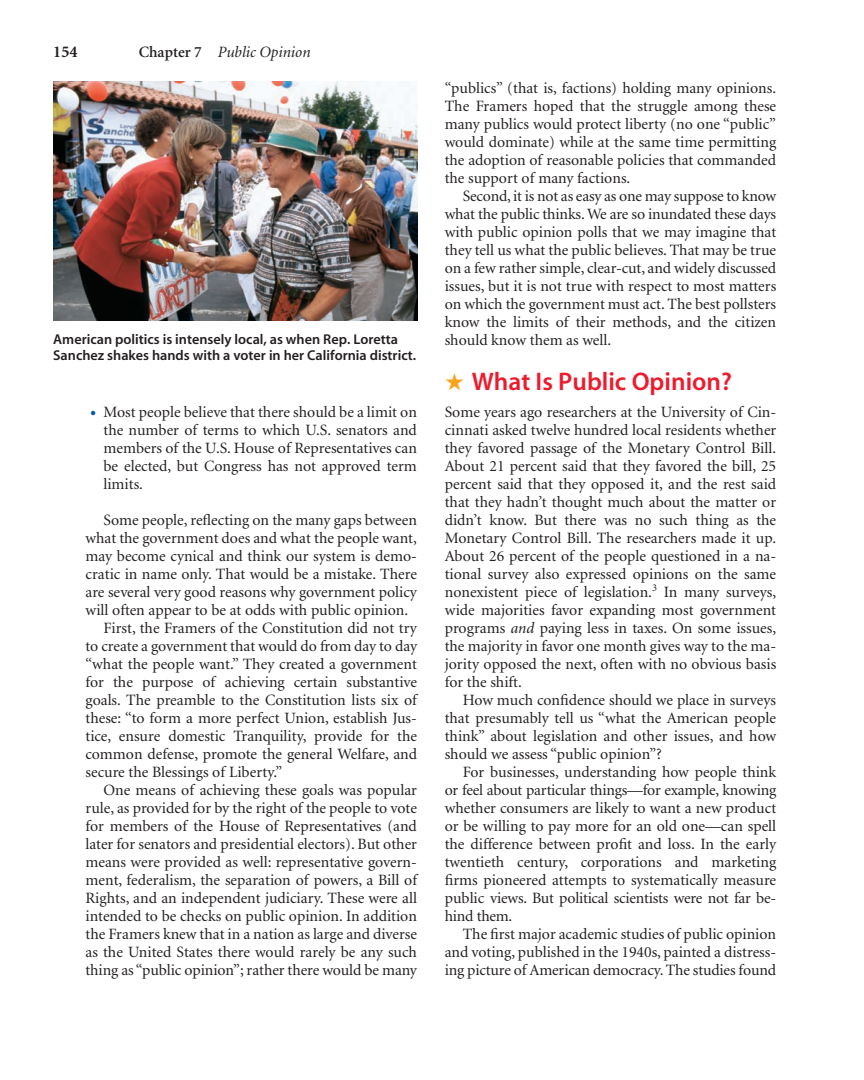
<style>
.page{position:relative;width:864px;height:1080px;background:#fff}
.page>*{position:absolute;margin:0;border:0;box-sizing:border-box;transform-origin:0 0}
.t1{font:25.5px "Myriad Sem";color:#ee1b2d}
.t2{font:700 16.5px "Minion";color:#231f20}
.t3{font:15.75px/18px "Minion";color:#231f20;text-align:justify}
.t4{font:italic 15.75px "Minion";color:#231f20}
.t5{font:14.25px/16.5px "Myriad Sem";color:#231f20}
.s1{font-weight:600;font-style:normal}
.s2{font-size:21px;color:#015aaa}
.s3{color:#f9a51b}
.s4{font-style:italic}
</style>
<div class="page">
<img style="left:53px;top:81px;width:365px;height:239px">
<p class="t2" style="left:53px;top:45px;width:26px">154</p>
<p class="t4" style="left:139px;top:46px;width:173px"><span class="s1">Chapter 7</span> Public Opinion</p>
<p class="t5" style="left:53px;top:332px;width:364px">American politics is intensely local, as when Rep. Loretta<br>Sanchez shakes hands with a voter in her California district.</p>
<p class="t3" style="left:104px;top:404px;width:315px;text-indent:-14px"><span class="s2">•</span> Most people believe that there should be a limit on the number of terms to which U.S. senators and members of the U.S. House of Representatives can be elected, but Congress has not approved term limits.</p>
<p class="t3" style="left:104px;top:512px;width:315px">Some people, reflecting on the many gaps between</p>
<p class="t3" style="left:85px;top:530px;width:333px">what the government does and what the people want,</p>
<p class="t3" style="left:85px;top:548px;width:333px">may become cynical and think our system is demo-</p>
<p class="t3" style="left:85px;top:566px;width:333px">cratic in name only. That would be a mistake. There</p>
<p class="t3" style="left:85px;top:584px;width:333px">are several very good reasons why government policy</p>
<p class="t3" style="left:85px;top:602px;width:324px">will often appear to be at odds with public opinion.</p>
<p class="t3" style="left:104px;top:620px;width:315px">First, the Framers of the Constitution did not try</p>
<p class="t3" style="left:85px;top:638px;width:333px">to create a government that would do from day to day</p>
<p class="t3" style="left:85px;top:656px;width:333px">“what the people want.” They created a government</p>
<p class="t3" style="left:85px;top:674px;width:333px">for the purpose of achieving certain substantive</p>
<p class="t3" style="left:85px;top:692px;width:333px">goals. The preamble to the Constitution lists six of</p>
<p class="t3" style="left:85px;top:710px;width:333px">these: “to form a more perfect Union, establish Jus-</p>
<p class="t3" style="left:85px;top:728px;width:333px">tice, ensure domestic Tranquility, provide for the</p>
<p class="t3" style="left:85px;top:746px;width:333px">common defense, promote the general Welfare, and</p>
<p class="t3" style="left:85px;top:764px;width:198px">secure the Blessings of Liberty.”</p>
<p class="t3" style="left:104px;top:782px;width:315px">One means of achieving these goals was popular</p>
<p class="t3" style="left:85px;top:800px;width:333px">rule, as provided for by the right of the people to vote</p>
<p class="t3" style="left:85px;top:818px;width:333px">for members of the House of Representatives (and</p>
<p class="t3" style="left:85px;top:836px;width:333px">later for senators and presidential electors). But other</p>
<p class="t3" style="left:85px;top:854px;width:333px">means were provided as well: representative govern-</p>
<p class="t3" style="left:85px;top:872px;width:333px">ment, federalism, the separation of powers, a Bill of</p>
<p class="t3" style="left:85px;top:890px;width:333px">Rights, and an independent judiciary. These were all</p>
<p class="t3" style="left:85px;top:908px;width:333px">intended to be checks on public opinion. In addition</p>
<p class="t3" style="left:85px;top:926px;width:333px">the Framers knew that in a nation as large and diverse</p>
<p class="t3" style="left:85px;top:944px;width:333px">as the United States there would rarely be any such</p>
<p class="t3" style="left:85px;top:962px;width:333px">thing as “public opinion”; rather there would be many</p>
<p class="t3" style="left:445px;top:80px;width:333px">“publics” (that is, factions) holding many opinions.</p>
<p class="t3" style="left:445px;top:98px;width:333px">The Framers hoped that the struggle among these</p>
<p class="t3" style="left:445px;top:116px;width:333px">many publics would protect liberty (no one “public”</p>
<p class="t3" style="left:445px;top:134px;width:333px">would dominate) while at the same time permitting</p>
<p class="t3" style="left:445px;top:152px;width:333px">the adoption of reasonable policies that commanded</p>
<p class="t3" style="left:445px;top:170px;width:187px">the support of many factions.</p>
<p class="t3" style="left:463px;top:188px;width:315px">Second, it is not as easy as one may suppose to know</p>
<p class="t3" style="left:445px;top:206px;width:333px">what the public thinks. We are so inundated these days</p>
<p class="t3" style="left:445px;top:224px;width:333px">with public opinion polls that we may imagine that</p>
<p class="t3" style="left:445px;top:242px;width:333px">they tell us what the public believes. That may be true</p>
<p class="t3" style="left:445px;top:260px;width:333px">on a few rather simple, clear-cut, and widely discussed</p>
<p class="t3" style="left:445px;top:278px;width:333px">issues, but it is not true with respect to most matters</p>
<p class="t3" style="left:445px;top:296px;width:333px">on which the government must act. The best pollsters</p>
<p class="t3" style="left:445px;top:314px;width:333px">know the limits of their methods, and the citizen</p>
<p class="t3" style="left:445px;top:332px;width:168px">should know them as well.</p>
<p class="t1" style="left:445px;top:371px;width:289px"><span class="s3">★</span> What Is Public Opinion?</p>
<p class="t3" style="left:445px;top:404px;width:333px">Some years ago researchers at the University of Cin-</p>
<p class="t3" style="left:445px;top:422px;width:333px">cinnati asked twelve hundred local residents whether</p>
<p class="t3" style="left:445px;top:440px;width:333px">they favored passage of the Monetary Control Bill.</p>
<p class="t3" style="left:445px;top:458px;width:333px">About 21 percent said that they favored the bill, 25</p>
<p class="t3" style="left:445px;top:476px;width:333px">percent said that they opposed it, and the rest said</p>
<p class="t3" style="left:445px;top:494px;width:333px">that they hadn’t thought much about the matter or</p>
<p class="t3" style="left:445px;top:512px;width:333px">didn’t know. But there was no such thing as the</p>
<p class="t3" style="left:445px;top:530px;width:333px">Monetary Control Bill. The researchers made it up.</p>
<p class="t3" style="left:445px;top:548px;width:333px">About 26 percent of the people questioned in a na-</p>
<p class="t3" style="left:445px;top:566px;width:333px">tional survey also expressed opinions on the same</p>
<p class="t3" style="left:445px;top:584px;width:333px">nonexistent piece of legislation.<sup>3</sup> In many surveys,</p>
<p class="t3" style="left:445px;top:602px;width:333px">wide majorities favor expanding most government</p>
<p class="t3" style="left:445px;top:620px;width:333px">programs <span class="s4">and</span> paying less in taxes. On some issues,</p>
<p class="t3" style="left:445px;top:638px;width:333px">the majority in favor one month gives way to the ma-</p>
<p class="t3" style="left:445px;top:656px;width:333px">jority opposed the next, often with no obvious basis</p>
<p class="t3" style="left:445px;top:674px;width:79px">for the shift.</p>
<p class="t3" style="left:463px;top:692px;width:315px">How much confidence should we place in surveys</p>
<p class="t3" style="left:445px;top:710px;width:333px">that presumably tell us “what the American people</p>
<p class="t3" style="left:445px;top:728px;width:333px">think” about legislation and other issues, and how</p>
<p class="t3" style="left:445px;top:746px;width:219px">should we assess “public opinion”?</p>
<p class="t3" style="left:463px;top:764px;width:315px">For businesses, understanding how people think</p>
<p class="t3" style="left:445px;top:782px;width:333px">or feel about particular things—for example, knowing</p>
<p class="t3" style="left:445px;top:800px;width:333px">whether consumers are likely to want a new product</p>
<p class="t3" style="left:445px;top:818px;width:333px">or be willing to pay more for an old one—can spell</p>
<p class="t3" style="left:445px;top:836px;width:333px">the difference between profit and loss. In the early</p>
<p class="t3" style="left:445px;top:854px;width:333px">twentieth century, corporations and marketing</p>
<p class="t3" style="left:445px;top:872px;width:333px">firms pioneered attempts to systematically measure</p>
<p class="t3" style="left:445px;top:890px;width:333px">public views. But political scientists were not far be-</p>
<p class="t3" style="left:445px;top:908px;width:69px">hind them.</p>
<p class="t3" style="left:463px;top:926px;width:315px">The first major academic studies of public opinion</p>
<p class="t3" style="left:445px;top:944px;width:333px">and voting, published in the 1940s, painted a distress-</p>
<p class="t3" style="left:445px;top:962px;width:333px">ing picture of American democracy. The studies found</p>
</div>
